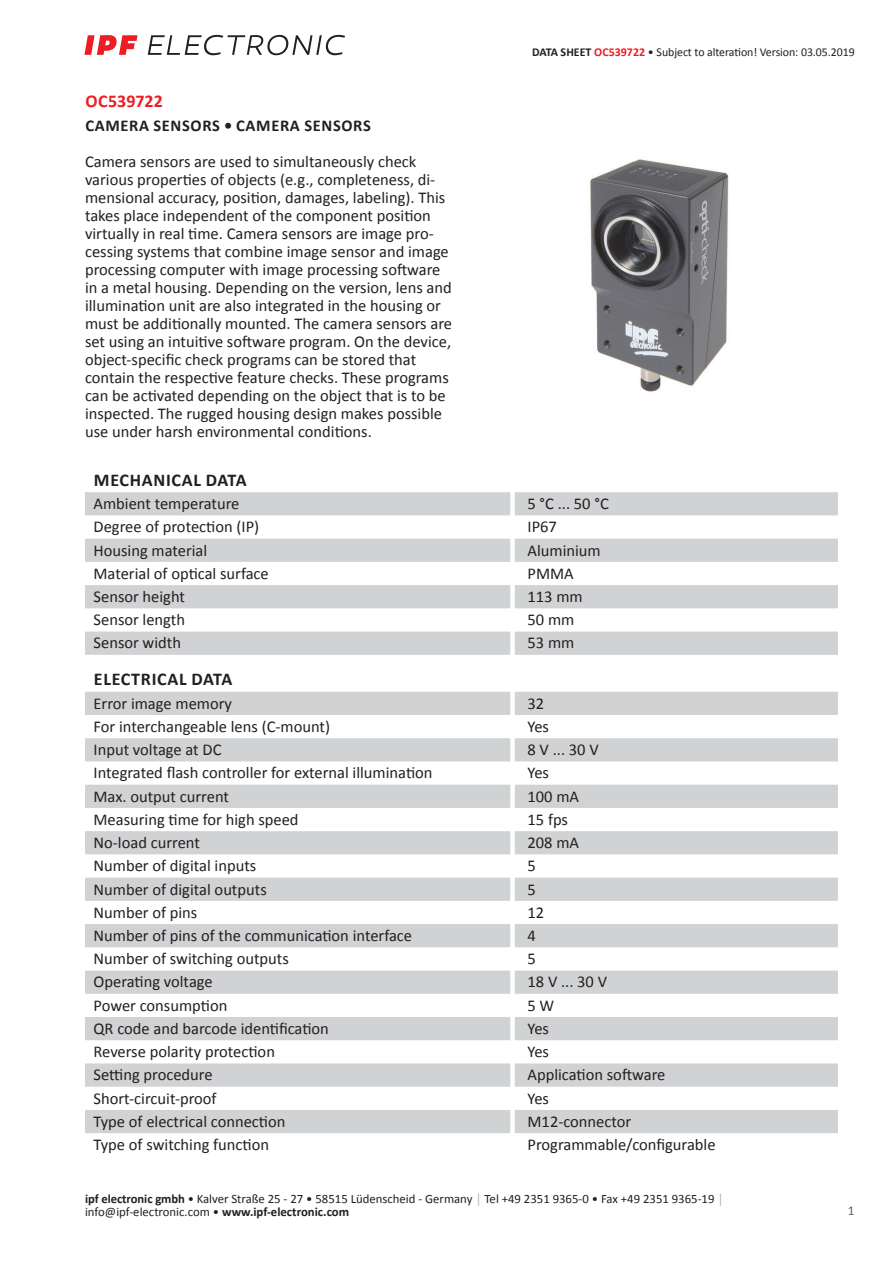
<style>
.page{position:relative;width:893px;height:1263px;background:#fff}
.page>*{position:absolute;margin:0;border:0;box-sizing:border-box;transform-origin:0 0}
.t1{font:700 18px "Calibri";letter-spacing:.04em;color:#231f20}
.t2{font:700 18px "Calibri";color:#ee1d23}
.t3{font:16.5px/18px "Calibri";color:#231f20}
.t4{font:700 16.5px "Calibri";letter-spacing:.04em;color:#231f20}
.t5{font:13.5px "Calibri";color:#636366}
.t6{font:12.75px/12.6px "Calibri";color:#231f20}
.t7{font:12px "Calibri";letter-spacing:-.005em;color:#231f20}
.s1{font-weight:700}
.s2{font-weight:700;color:#ee1d23}
.s3{color:#a8a9ad}
</style>
<div class="page">
<svg style="left:148px;top:35px;width:197px;height:20px"></svg>
<svg style="left:84px;top:35px;width:54px;height:20px"></svg>
<svg style="left:85px;top:492px;width:753px;height:163px;fill:#d1d2d4"></svg>
<svg style="left:85px;top:692px;width:753px;height:441px;fill:#d1d2d4"></svg>
<img style="left:590px;top:159px;width:139px;height:233px">
<p class="t7" style="left:532px;top:44px;width:324px"><span class="s1">DATA SHEET</span> <span class="s2">OC539722</span> • Subject to alteration! Version: 03.05.2019</p>
<p class="t2" style="left:85px;top:88px;width:79px">OC539722</p>
<p class="t4" style="left:85px;top:114px;width:287px">CAMERA SENSORS • CAMERA SENSORS</p>
<p class="t3" style="left:85px;top:152px;width:369px">Camera sensors are used to simultaneously check various properties of objects (e.g., completeness, di&shy;mensional accuracy, position, damages, labeling). This takes place independent of the component position virtually in real time. Camera sensors are image pro&shy;cessing systems that combine image sensor and image processing computer with image processing software in a metal housing. Depending on the version, lens and illumination unit are also integrated in the housing or must be additionally mounted. The camera sensors are set using an intuitive software program. On the device, object-specific check programs can be stored that contain the respective feature checks. These programs can be activated depending on the object that is to be inspected. The rugged housing design makes possible use under harsh environmental conditions.</p>
<p class="t1" style="left:94px;top:467px;width:154px">MECHANICAL DATA</p>
<p class="t3" style="left:94px;top:494px;width:147px">Ambient temperature</p>
<p class="t3" style="left:527px;top:494px;width:83px">5 °C ... 50 °C</p>
<p class="t3" style="left:94px;top:517px;width:167px">Degree of protection (IP)</p>
<p class="t3" style="left:527px;top:517px;width:31px">IP67</p>
<p class="t3" style="left:94px;top:541px;width:115px">Housing material</p>
<p class="t3" style="left:527px;top:541px;width:75px">Aluminium</p>
<p class="t3" style="left:94px;top:564px;width:177px">Material of optical surface</p>
<p class="t3" style="left:527px;top:564px;width:48px">PMMA</p>
<p class="t3" style="left:94px;top:587px;width:93px">Sensor height</p>
<p class="t3" style="left:527px;top:587px;width:57px">113 mm</p>
<p class="t3" style="left:94px;top:610px;width:93px">Sensor length</p>
<p class="t3" style="left:527px;top:610px;width:48px">50 mm</p>
<p class="t3" style="left:94px;top:633px;width:89px">Sensor width</p>
<p class="t3" style="left:527px;top:633px;width:48px">53 mm</p>
<p class="t1" style="left:94px;top:667px;width:140px">ELECTRICAL DATA</p>
<p class="t3" style="left:94px;top:694px;width:140px">Error image memory</p>
<p class="t3" style="left:527px;top:694px;width:18px">32</p>
<p class="t3" style="left:94px;top:717px;width:238px">For interchangeable lens (C-mount)</p>
<p class="t3" style="left:527px;top:717px;width:23px">Yes</p>
<p class="t3" style="left:94px;top:740px;width:129px">Input voltage at DC</p>
<p class="t3" style="left:527px;top:740px;width:73px">8 V ... 30 V</p>
<p class="t3" style="left:94px;top:763px;width:341px">Integrated flash controller for external illumination</p>
<p class="t3" style="left:527px;top:763px;width:23px">Yes</p>
<p class="t3" style="left:94px;top:787px;width:137px">Max. output current</p>
<p class="t3" style="left:527px;top:787px;width:53px">100 mA</p>
<p class="t3" style="left:94px;top:810px;width:207px">Measuring time for high speed</p>
<p class="t3" style="left:527px;top:810px;width:42px">15 fps</p>
<p class="t3" style="left:94px;top:833px;width:108px">No-load current</p>
<p class="t3" style="left:527px;top:833px;width:53px">208 mA</p>
<p class="t3" style="left:94px;top:856px;width:164px">Number of digital inputs</p>
<p class="t3" style="left:527px;top:856px;width:10px">5</p>
<p class="t3" style="left:94px;top:879px;width:175px">Number of digital outputs</p>
<p class="t3" style="left:527px;top:879px;width:10px">5</p>
<p class="t3" style="left:94px;top:903px;width:105px">Number of pins</p>
<p class="t3" style="left:527px;top:903px;width:18px">12</p>
<p class="t3" style="left:94px;top:926px;width:320px">Number of pins of the communication interface</p>
<p class="t3" style="left:527px;top:926px;width:10px">4</p>
<p class="t3" style="left:94px;top:949px;width:197px">Number of switching outputs</p>
<p class="t3" style="left:527px;top:949px;width:10px">5</p>
<p class="t3" style="left:94px;top:972px;width:121px">Operating voltage</p>
<p class="t3" style="left:527px;top:972px;width:81px">18 V ... 30 V</p>
<p class="t3" style="left:94px;top:996px;width:135px">Power consumption</p>
<p class="t3" style="left:527px;top:996px;width:28px">5W</p>
<p class="t3" style="left:94px;top:1019px;width:237px">QR code and barcode identification</p>
<p class="t3" style="left:527px;top:1019px;width:23px">Yes</p>
<p class="t3" style="left:94px;top:1042px;width:183px">Reverse polarity protection</p>
<p class="t3" style="left:527px;top:1042px;width:23px">Yes</p>
<p class="t3" style="left:94px;top:1065px;width:121px">Setting procedure</p>
<p class="t3" style="left:527px;top:1065px;width:139px">Application software</p>
<p class="t3" style="left:94px;top:1089px;width:125px">Short-circuit-proof</p>
<p class="t3" style="left:527px;top:1089px;width:23px">Yes</p>
<p class="t3" style="left:94px;top:1112px;width:193px">Type of electrical connection</p>
<p class="t3" style="left:527px;top:1112px;width:105px">M12-connector</p>
<p class="t3" style="left:94px;top:1135px;width:177px">Type of switching function</p>
<p class="t3" style="left:527px;top:1135px;width:190px">Programmable/configurable</p>
<p class="t6" style="left:85px;top:1192px;width:640px"><span class="s1">ipf electronic gmbh</span> • Kalver Straße 25 - 27 • 58515 Lüdenscheid - Germany <span class="s3">│</span> Tel +49 2351 9365-0 • Fax +49 2351 9365-19 <span class="s3">│ </span>info@ipf-electronic.com • <span class="s1">www.ipf-electronic.com</span></p>
<p class="t5" style="left:848px;top:1201px;width:8px">1</p>
</div>
